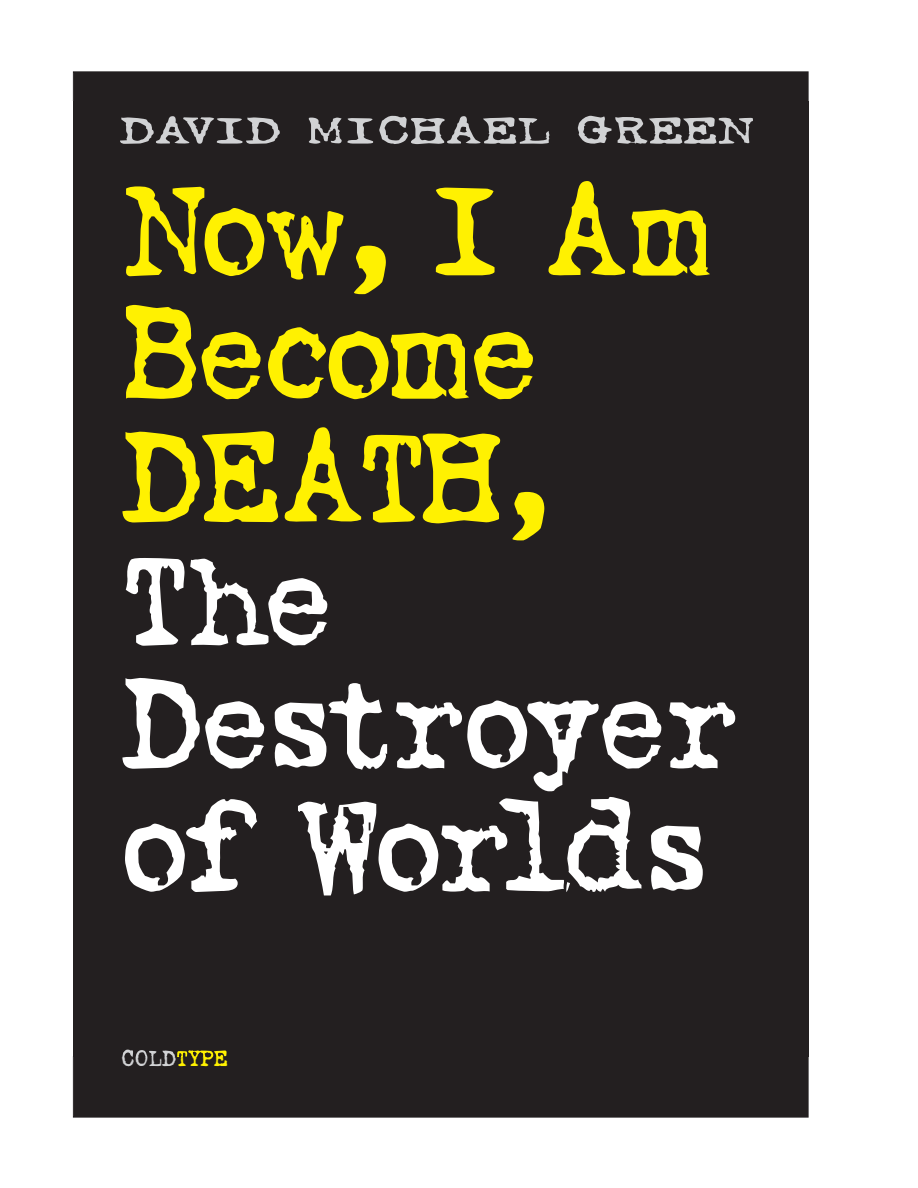
<style>
.page{position:relative;width:918px;height:1188px;background:#fff}
.page>*{position:absolute;margin:0;border:0;box-sizing:border-box;transform-origin:0 0}
.t1{font:129px/123.1px "Love Letter Typewriter";letter-spacing:-.055em;color:#fff}
.t2{font:129px/123.1px "Love Letter Typewriter";letter-spacing:-.055em;color:#fff101}
.t3{font:37.5px "Love Letter Typewriter";letter-spacing:-.03em;color:#d1d2d4;scale:1.5 1}
.t4{font:22.5px "Love Letter Typewriter";letter-spacing:-.03em;color:#d1d2d4}
.s1{color:#fff101}
</style>
<div class="page">
<div style="left:74px;top:72px;width:734px;height:1045px;background:#231f20"></div>
<img style="left:73px;top:102px;width:1px;height:62px">
<svg style="left:808px;top:164px;width:1px;height:16px"></svg>
<svg style="left:73px;top:164px;width:1px;height:16px"></svg>
<img style="left:122px;top:1050px;width:105px;height:6px">
<p class="t3" style="left:119px;top:116px;width:425px">DAVID MICHAEL GREEN</p>
<p class="t2" style="left:120px;top:179px;width:597px">Now, I Am<br>Become<br>DEATH,</p>
<p class="t1" style="left:120px;top:549px;width:624px">The<br>Destroyer of Worlds</p>
<p class="t4" style="left:121px;top:1050px;width:109px">COLD<span class="s1">TYPE</span></p>
</div>
